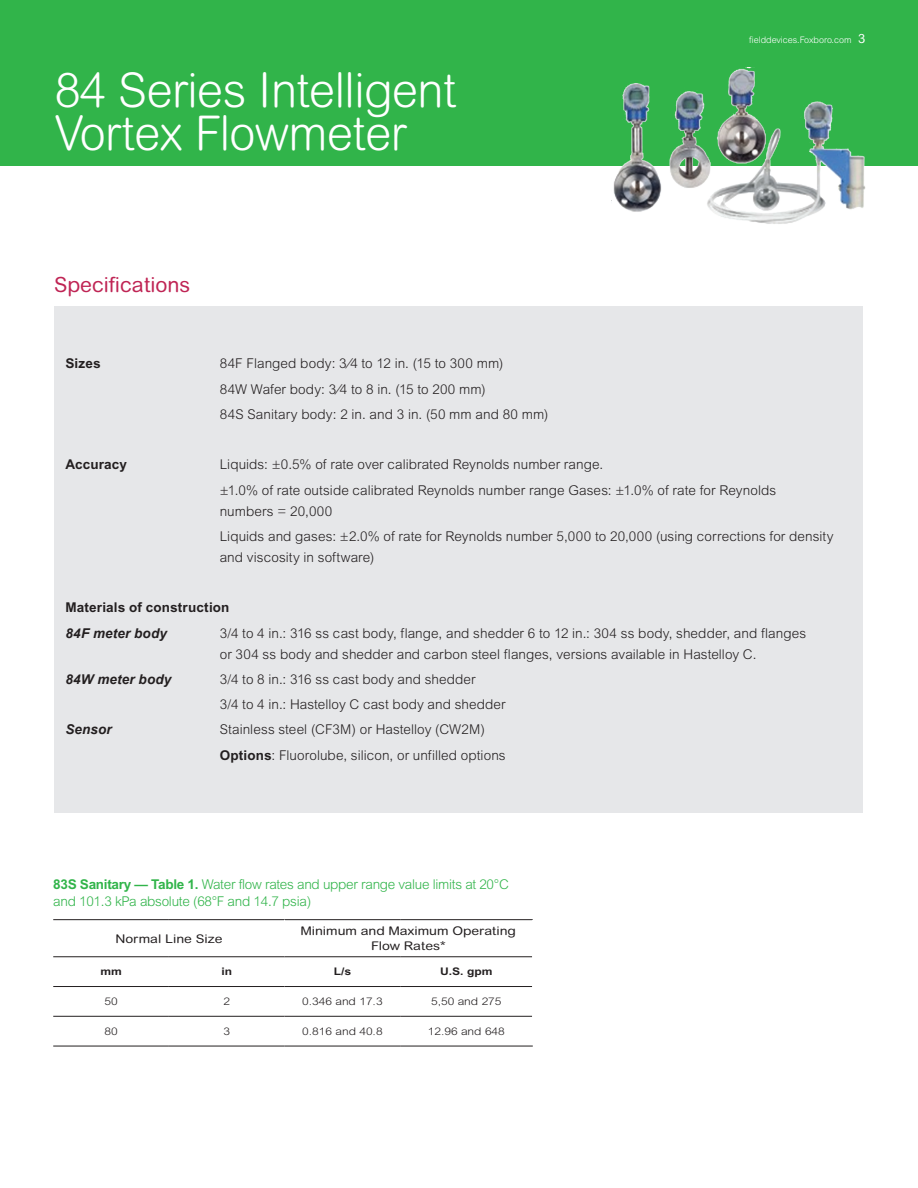
<style>
.page{position:relative;width:918px;height:1188px;background:#fff}
.page>*{position:absolute;margin:0;border:0;box-sizing:border-box;transform-origin:0 0}
.t1{font:300 48px "Arial Rounded MT Std";letter-spacing:-.01em;color:#fff}
.t2{font:21px "Arial Rounded MT Std";color:#bf2454}
.t3{font:300 13.5px/25.2px "Arial MT Std";letter-spacing:.005em;color:#231f20}
.t4{font:300 13.5px/16.5px "Arial MT Std";letter-spacing:-.02em;color:#31b44a}
.t5{font:700 13.5px "Arial MT Std";letter-spacing:.01em;color:#231f20}
.t6{font:italic 700 13.5px "Arial";letter-spacing:.015em;color:#231f20}
.t7{font:12px/14.4px "Arial Rounded MT Std";color:#231f20;text-align:center;scale:1.15 1}
.t8{font:300 10.5px "Arial Rounded MT Std";color:#231f20;scale:1.15 1}
.t9{font:700 10.5px "Arial MT Std";color:#231f20;scale:1.15 1}
.t10{font:300 9px "Arial MT Std";color:#fff}
.s1{font-family:"Arial Rounded MT Std";font-weight:400;font-size:12.75px}
.s2{font-weight:700}
</style>
<div class="page">
<div style="left:0;top:0;width:918px;height:165px;background:#31b44a"></div>
<div style="left:55px;top:306px;width:808px;height:506px;background:#e6e7e9"></div>
<img style="left:612px;top:68px;width:257px;height:156px">
<svg style="left:53px;top:920px;width:479px;height:126px"></svg>
<svg style="left:169px;top:957px;width:1px;height:89px"></svg>
<svg style="left:284px;top:957px;width:1px;height:89px"></svg>
<svg style="left:400px;top:957px;width:1px;height:89px"></svg>
<hr style="left:53px;top:919px;width:116px;height:1px;background:#231f20">
<hr style="left:169px;top:919px;width:116px;height:1px;background:#231f20">
<hr style="left:285px;top:919px;width:115px;height:1px;background:#231f20">
<hr style="left:400px;top:919px;width:133px;height:1px;background:#231f20">
<hr style="left:284px;top:920px;width:1px;height:36px;background:#fff">
<hr style="left:53px;top:956px;width:116px;height:1px;background:#231f20">
<hr style="left:169px;top:956px;width:116px;height:1px;background:#231f20">
<hr style="left:285px;top:956px;width:115px;height:1px;background:#231f20">
<hr style="left:400px;top:956px;width:132px;height:1px;background:#231f20">
<hr style="left:53px;top:986px;width:116px;height:1px;background:#231f20">
<hr style="left:169px;top:986px;width:116px;height:1px;background:#231f20">
<hr style="left:285px;top:986px;width:115px;height:1px;background:#231f20">
<hr style="left:400px;top:986px;width:132px;height:1px;background:#231f20">
<hr style="left:53px;top:1016px;width:116px;height:1px;background:#231f20">
<hr style="left:169px;top:1016px;width:116px;height:1px;background:#231f20">
<hr style="left:285px;top:1016px;width:115px;height:1px;background:#231f20">
<hr style="left:400px;top:1016px;width:132px;height:1px;background:#231f20">
<hr style="left:53px;top:1046px;width:116px;height:1px;background:#231f20">
<hr style="left:169px;top:1046px;width:116px;height:1px;background:#231f20">
<hr style="left:285px;top:1046px;width:115px;height:1px;background:#231f20">
<hr style="left:400px;top:1046px;width:133px;height:1px;background:#231f20">
<h1 class="t1" style="left:55px;top:62px;width:403px">84 Series Intelligent</h1>
<h1 class="t1" style="left:55px;top:106px;width:353px">Vortex Flowmeter</h1>
<h2 class="t2" style="left:54px;top:272px;width:138px">Specifications</h2>
<p class="t10" style="left:749px;top:34px;width:118px">fielddevices.Foxboro.com <span class="s1">3</span></p>
<p class="t5" style="left:65px;top:356px;width:37px">Sizes</p>
<p class="t3" style="left:220px;top:351px;width:330px">84F Flanged body: 3⁄4 to 12 in. (15 to 300 mm)<br>84W Wafer body: 3⁄4 to 8 in. (15 to 200 mm)<br>84S Sanitary body: 2 in. and 3 in. (50 mm and 80 mm)</p>
<p class="t5" style="left:65px;top:457px;width:63px">Accuracy</p>
<p class="t3" style="left:220px;top:452px;width:558px">Liquids: ±0.5% of rate over calibrated Reynolds number range.<br>±1.0% of rate outside calibrated Reynolds number range Gases: ±1.0% of rate for Reynolds</p>
<p class="t3" style="left:220px;top:498px;width:615px">numbers = 20,000<br>Liquids and gases: ±2.0% of rate for Reynolds number 5,000 to 20,000 (using corrections for density</p>
<p class="t3" style="left:220px;top:545px;width:156px">and viscosity in software)</p>
<p class="t5" style="left:65px;top:600px;width:166px">Materials of construction</p>
<p class="t6" style="left:65px;top:624px;width:103px">84F meter body</p>
<p class="t3" style="left:220px;top:622px;width:588px;line-height:21px">3/4 to 4 in.: 316 ss cast body, flange, and shedder 6 to 12 in.: 304 ss body, shedder, and flanges or 304 ss body and shedder and carbon steel flanges, versions available in Hastelloy C.</p>
<p class="t6" style="left:65px;top:670px;width:108px">84W meter body</p>
<p class="t3" style="left:220px;top:667px;width:287px">3/4 to 8 in.: 316 ss cast body and shedder<br>3/4 to 4 in.: Hastelloy C cast body and shedder</p>
<p class="t6" style="left:65px;top:721px;width:48px">Sensor</p>
<p class="t3" style="left:220px;top:717px;width:287px">Stainless steel (CF3M) or Hastelloy (CW2M)<br><span class="s2">Options</span>: Fluorolube, silicon, or unfilled options</p>
<p class="t4" style="left:53px;top:876px;width:457px"><span class="s2">83S Sanitary — Table 1.</span> Water flow rates and upper range value limits at 20°C and 101.3 kPa absolute (68°F and 14.7 psia)</p>
<p class="t7" style="left:115px;top:931px;width:95px">Normal Line Size</p>
<p class="t7" style="left:301px;top:924px;width:189px">Minimum and Maximum Operating<br>Flow Rates*</p>
<p class="t9" style="left:100px;top:966px;width:20px">mm</p>
<p class="t9" style="left:221px;top:966px;width:11px">in</p>
<p class="t9" style="left:334px;top:966px;width:17px">L/s</p>
<p class="t9" style="left:440px;top:966px;width:47px">U.S. gpm</p>
<p class="t8" style="left:104px;top:996px;width:13px">50</p>
<p class="t8" style="left:223px;top:996px;width:7px">2</p>
<p class="t8" style="left:302px;top:996px;width:72px">0.346 and 17.3</p>
<p class="t8" style="left:431px;top:996px;width:63px">5,50 and 275</p>
<p class="t8" style="left:104px;top:1025px;width:13px">80</p>
<p class="t8" style="left:223px;top:1025px;width:7px">3</p>
<p class="t8" style="left:302px;top:1025px;width:72px">0.816 and 40.8</p>
<p class="t8" style="left:428px;top:1025px;width:69px">12.96 and 648</p>
</div>
